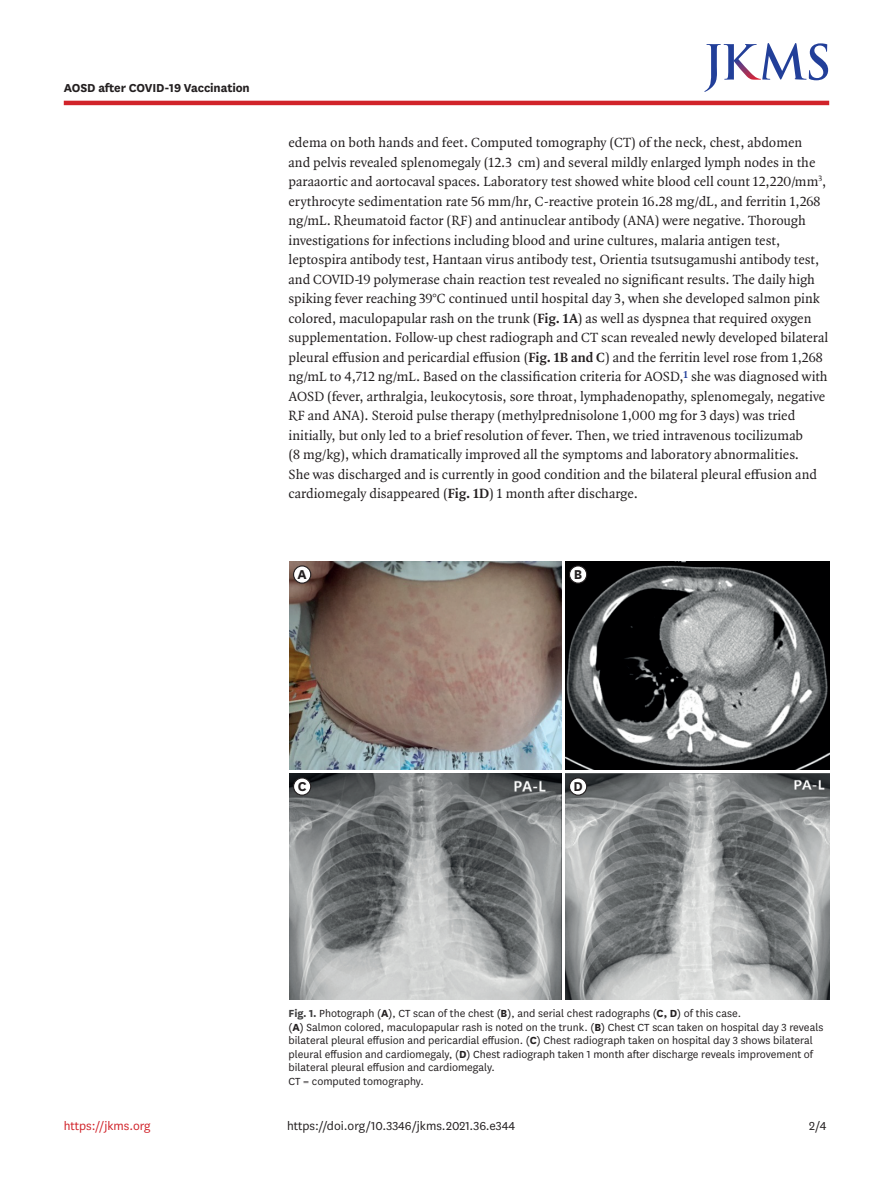
<style>
.page{position:relative;width:893px;height:1191px;background:#fff}
.page>*{position:absolute;margin:0;border:0;box-sizing:border-box;transform-origin:0 0}
.t1{font:700 15px "National";color:#231f20}
.body_p_first{font:14.25px/19.5px "Quadraat OT";color:#231f20}
.doi_running_footer{font:13.5px "National";color:#231f20}
.alt-title-type{font:700 13.5px "National";letter-spacing:-.01em;color:#231f20}
.t2{font:13.5px "National";color:#d1232a}
.fig_caption{font:12px/13.5px "National";color:#231f20}
.s1{font-weight:700}
.s2{font-weight:700;color:#3e3e3f}
</style>
<div class="page">
<hr style="left:64px;top:101px;width:765px;height:4px;background:#d1232a">
<svg style="left:704px;top:43px;width:124px;height:49px"></svg>
<img style="left:565px;top:561px;width:264px;height:208px">
<img style="left:565px;top:773px;width:264px;height:226px">
<img style="left:289px;top:561px;width:272px;height:208px">
<img style="left:289px;top:773px;width:272px;height:226px">
<div style="left:294px;top:566px;width:17px;height:17px;background:#fff;border-radius:50%"></div>
<div style="left:293px;top:565px;width:18px;height:18px;border:1px solid #231f20;border-radius:50%"></div>
<div style="left:569px;top:566px;width:18px;height:17px;background:#fff;border-radius:50%"></div>
<div style="left:569px;top:565px;width:18px;height:18px;border:1px solid #231f20;border-radius:50%"></div>
<div style="left:294px;top:778px;width:17px;height:17px;background:#fff;border-radius:50%"></div>
<div style="left:293px;top:777px;width:18px;height:18px;border:1px solid #231f20;border-radius:50%"></div>
<div style="left:569px;top:778px;width:18px;height:17px;background:#fff;border-radius:50%"></div>
<div style="left:569px;top:777px;width:18px;height:18px;border:1px solid #231f20;border-radius:50%"></div>
<p class="alt-title-type" style="left:64px;top:78px;width:188px">AOSD after COVID-19 Vaccination</p>
<p class="body_p_first" style="left:289px;top:133px;width:541px">edema on both hands and feet. Computed tomography (CT) of the neck, chest, abdomen<br>and pelvis revealed splenomegaly (12.3 cm) and several mildly enlarged lymph nodes in the paraaortic and aortocaval spaces. Laboratory test showed white blood cell count 12,220/mm<sup>3</sup>, erythrocyte sedimentation rate 56 mm/hr, C-reactive protein 16.28 mg/dL, and ferritin 1,268 ng/mL. Rheumatoid factor (RF) and antinuclear antibody (ANA) were negative. Thorough investigations for infections including blood and urine cultures, malaria antigen test, leptospira antibody test, Hantaan virus antibody test, Orientia tsutsugamushi antibody test, and COVID-19 polymerase chain reaction test revealed no significant results. The daily high spiking fever reaching 39°C continued until hospital day 3, when she developed salmon pink colored, maculopapular rash on the trunk (<span class="s1">Fig. 1A</span>) as well as dyspnea that required oxygen supplementation. Follow-up chest radiograph and CT scan revealed newly developed bilateral pleural effusion and pericardial effusion (<span class="s1">Fig. 1B and C</span>) and the ferritin level rose from 1,268 ng/mL to 4,712 ng/mL. Based on the classification criteria for AOSD,<sup>1</sup> she was diagnosed with AOSD (fever, arthralgia, leukocytosis, sore throat, lymphadenopathy, splenomegaly, negative RF and ANA). Steroid pulse therapy (methylprednisolone 1,000 mg for 3 days) was tried initially, but only led to a brief resolution of fever. Then, we tried intravenous tocilizumab<br>(8 mg/kg), which dramatically improved all the symptoms and laboratory abnormalities.<br>She was discharged and is currently in good condition and the bilateral pleural effusion and cardiomegaly disappeared (<span class="s1">Fig. 1D</span>) 1 month after discharge.</p>
<p class="t1" style="left:298px;top:563px;width:11px">A</p>
<p class="t1" style="left:574px;top:563px;width:10px">B</p>
<p class="t1" style="left:298px;top:775px;width:10px">C</p>
<p class="t1" style="left:573px;top:775px;width:11px">D</p>
<p class="fig_caption" style="left:289px;top:1006px;width:536px"><span class="s2">Fig. 1.</span> Photograph (<span class="s1">A</span>), CT scan of the chest (<span class="s1">B</span>), and serial chest radographs (<span class="s1">C, D</span>) of this case.<br>(<span class="s1">A</span>) Salmon colored, maculopapular rash is noted on the trunk. (<span class="s1">B</span>) Chest CT scan taken on hospital day 3 reveals bilateral pleural effusion and pericardial effusion. (<span class="s1">C</span>) Chest radiograph taken on hospital day 3 shows bilateral pleural effusion and cardiomegaly, (<span class="s1">D</span>) Chest radiograph taken 1 month after discharge reveals improvement of bilateral pleural effusion and cardiomegaly.<br>CT = computed tomography.</p>
<p class="t2" style="left:64px;top:1116px;width:88px">https://jkms.org</p>
<p class="doi_running_footer" style="left:287px;top:1116px;width:230px">https://doi.org/10.3346/jkms.2021.36.e344</p>
<p class="doi_running_footer" style="left:809px;top:1116px;width:19px">2/4</p>
</div>
